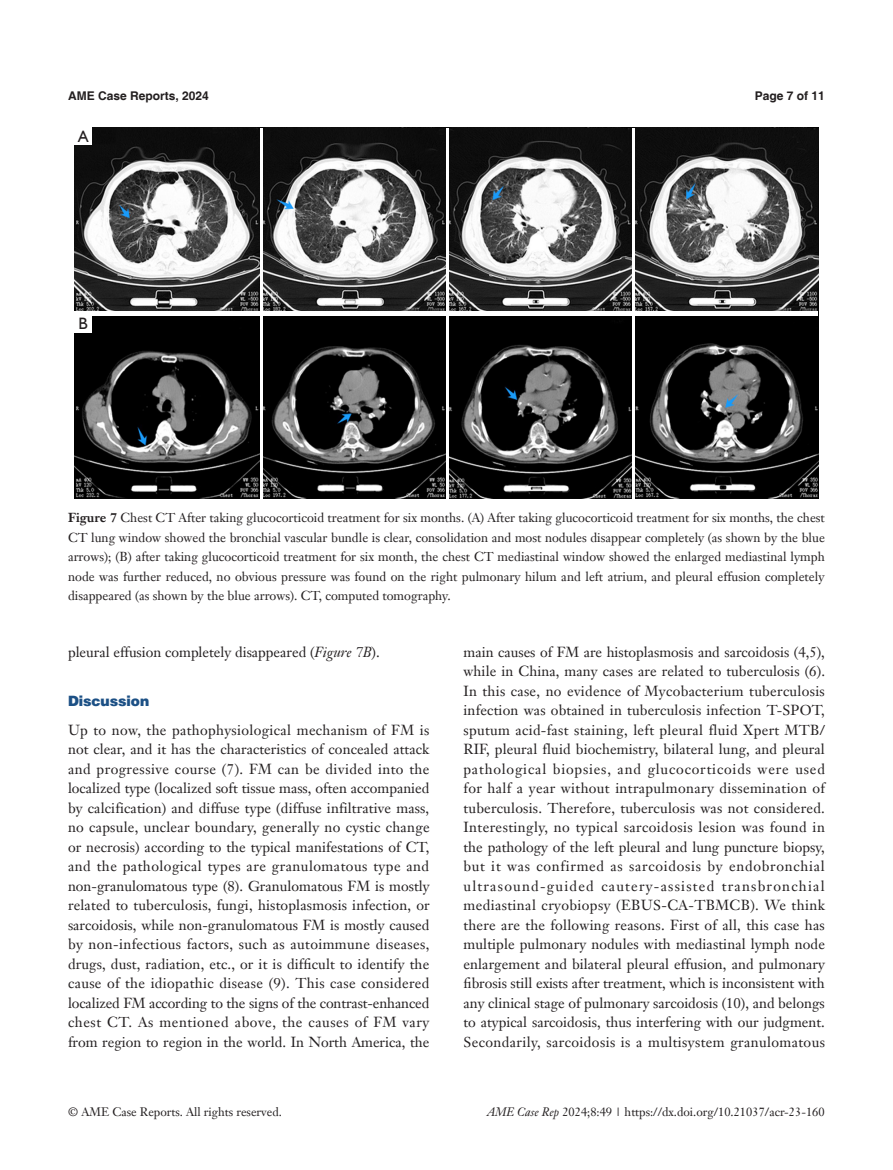
<style>
.page{position:relative;width:893px;height:1170px;background:#fff}
.page>*{position:absolute;margin:0;border:0;box-sizing:border-box;transform-origin:0 0}
.t1{font:16.5px "Humanist 521 BT";color:#231f20}
.t2{font:14.25px/19.5px "Janson Text LT";color:#231f20;text-align:justify}
.t3{font:900 14.25px "Helvetica";color:#1c5085}
.t4{font:12.75px/19.5px "Janson Text LT";color:#231f20;text-align:justify}
.t5{font:12px "Janson Text LT";color:#231f20}
.t6{font:700 12px "Helvetica";color:#231f20}
.s1{font-weight:700}
.s2{font-style:italic}
</style>
<div class="page">
<img style="left:75px;top:128px;width:743px;height:370px">
<hr style="left:260px;top:128px;width:2px;height:370px;background:#fff">
<hr style="left:446px;top:128px;width:3px;height:370px;background:#fff">
<hr style="left:633px;top:128px;width:2px;height:370px;background:#fff">
<hr style="left:75px;top:311px;width:743px;height:4px;background:#fff">
<div style="left:75px;top:128px;width:17px;height:17px;background:#fff"></div>
<div style="left:75px;top:315px;width:17px;height:17px;background:#fff"></div>
<p class="t6" style="left:68px;top:88px;width:142px">AME Case Reports, 2024</p>
<p class="t6" style="left:755px;top:88px;width:72px">Page 7 of 11</p>
<p class="t1" style="left:78px;top:126px;width:12px">A</p>
<p class="t1" style="left:79px;top:313px;width:11px">B</p>
<p class="t4" style="left:68px;top:508px;width:758px"><span class="s1">Figure 7</span> Chest CT After taking glucocorticoid treatment for six months. (A) After taking glucocorticoid treatment for six months, the chest CT lung window showed the bronchial vascular bundle is clear, consolidation and most nodules disappear completely (as shown by the blue arrows); (B) after taking glucocorticoid treatment for six month, the chest CT mediastinal window showed the enlarged mediastinal lymph node was further reduced, no obvious pressure was found on the right pulmonary hilum and left atrium, and pleural effusion completely disappeared (as shown by the blue arrows). CT, computed tomography.</p>
<p class="t2" style="left:68px;top:642px;width:313px">pleural effusion completely disappeared (<span class="s2">Figure 7B</span>).</p>
<p class="t3" style="left:68px;top:691px;width:83px">Discussion</p>
<p class="t2" style="left:68px;top:720px;width:363px">Up to now, the pathophysiological mechanism of FM is not clear, and it has the characteristics of concealed attack and progressive course (7). FM can be divided into the localized type (localized soft tissue mass, often accompanied by calcification) and diffuse type (diffuse infiltrative mass, no capsule, unclear boundary, generally no cystic change or necrosis) according to the typical manifestations of CT, and the pathological types are granulomatous type and non-granulomatous type (8). Granulomatous FM is mostly related to tuberculosis, fungi, histoplasmosis infection, or sarcoidosis, while non-granulomatous FM is mostly caused by non-infectious factors, such as autoimmune diseases, drugs, dust, radiation, etc., or it is difficult to identify the cause of the idiopathic disease (9). This case considered localized FM according to the signs of the contrast-enhanced chest CT. As mentioned above, the causes of FM vary from region to region in the world. In North America, the</p>
<p class="t2" style="left:463px;top:642px;width:363px">main causes of FM are histoplasmosis and sarcoidosis (4,5), while in China, many cases are related to tuberculosis (6).<br>In this case, no evidence of Mycobacterium tuberculosis infection was obtained in tuberculosis infection T-SPOT, sputum acid-fast staining, left pleural fluid Xpert MTB/ RIF, pleural fluid biochemistry, bilateral lung, and pleural pathological biopsies, and glucocorticoids were used for half a year without intrapulmonary dissemination of tuberculosis. Therefore, tuberculosis was not considered.<br>Interestingly, no typical sarcoidosis lesion was found in the pathology of the left pleural and lung puncture biopsy, but it was confirmed as sarcoidosis by endobronchial ultrasound-guided cautery-assisted transbronchial mediastinal cryobiopsy (EBUS-CA-TBMCB). We think there are the following reasons. First of all, this case has multiple pulmonary nodules with mediastinal lymph node enlargement and bilateral pleural effusion, and pulmonary fibrosis still exists after treatment, which is inconsistent with any clinical stage of pulmonary sarcoidosis (10), and belongs to atypical sarcoidosis, thus interfering with our judgment.<br>Secondarily, sarcoidosis is a multisystem granulomatous</p>
<p class="t5" style="left:68px;top:1104px;width:215px">© AME Case Reports. All rights reserved.</p>
<p class="t5" style="left:487px;top:1104px;width:339px"><span class="s2">AME Case Rep</span> 2024;8:49 | https://dx.doi.org/10.21037/acr-23-160</p>
</div>
